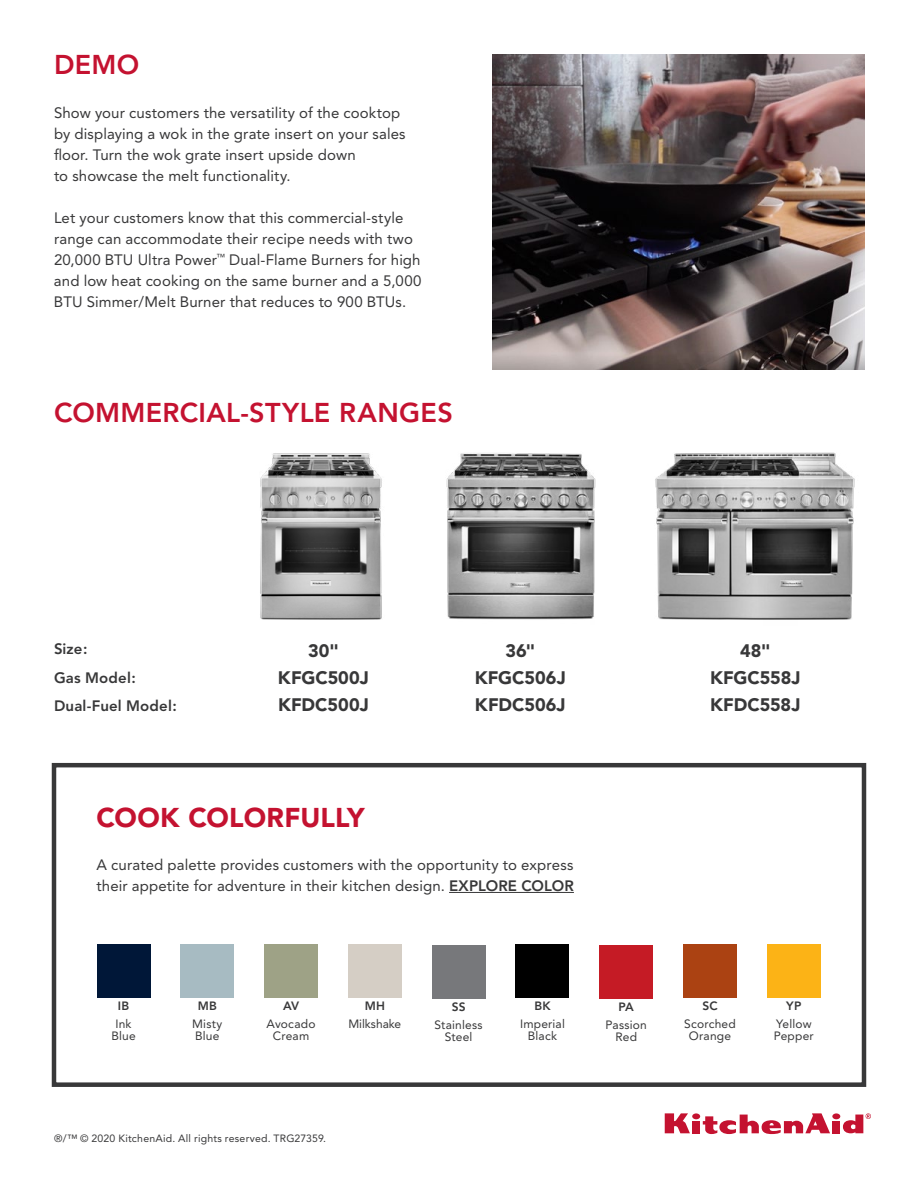
<style>
.page{position:relative;width:918px;height:1188px;background:#fff}
.page>*{position:absolute;margin:0;border:0;box-sizing:border-box;transform-origin:0 0}
.t1{font:800 27px "Avenir LT Std";letter-spacing:.01em;color:#c41230}
.t2{font:900 27px "Avenir LT Std";letter-spacing:.005em;color:#c41230}
.t3{font:900 18px/27px "Avenir";color:#383839;text-align:center}
.t4{font:15px/21px "Avenir";letter-spacing:.005em;color:#383839}
.t5{font:800 15px/28.5px "Avenir";letter-spacing:.01em;color:#383839}
.t6{font:12px/12px "Avenir";letter-spacing:.015em;color:#383839;text-align:center}
.t7{font:800 12px "Avenir";letter-spacing:.015em;color:#383839}
.t8{font:12px "Avenir";letter-spacing:-.005em;color:#383839}
.t9{font:10.5px "Avenir";letter-spacing:.02em;color:#383839}
.s1{font-weight:800}
</style>
<div class="page">
<div style="left:52px;top:763px;width:814px;height:324px;border:4px solid #383839"></div>
<hr style="left:449px;top:892px;width:125px;height:1px;background:#383839">
<img style="left:493px;top:54px;width:371px;height:315px">
<div style="left:692px;top:1121px;width:8px;height:12px;background:#c41230"></div>
<div style="left:692px;top:1113px;width:8px;height:6px;background:#c41230;border-radius:50%"></div>
<div style="left:832px;top:1121px;width:8px;height:12px;background:#c41230"></div>
<div style="left:832px;top:1113px;width:8px;height:6px;background:#c41230;border-radius:50%"></div>
<svg style="left:665px;top:1113px;width:25px;height:20px"></svg>
<svg style="left:703px;top:1113px;width:127px;height:21px"></svg>
<svg style="left:843px;top:1113px;width:28px;height:20px"></svg>
<img style="left:260px;top:453px;width:122px;height:167px">
<img style="left:446px;top:453px;width:150px;height:167px">
<img style="left:655px;top:452px;width:200px;height:168px">
<div style="left:599px;top:945px;width:54px;height:54px;background:#c51b25"></div>
<div style="left:180px;top:944px;width:54px;height:54px;background:#a7bbc2"></div>
<div style="left:432px;top:945px;width:54px;height:54px;background:#77787b"></div>
<div style="left:515px;top:944px;width:54px;height:54px;background:#000"></div>
<div style="left:348px;top:944px;width:54px;height:54px;background:#d5cec5"></div>
<div style="left:264px;top:944px;width:54px;height:54px;background:#9ea286"></div>
<div style="left:683px;top:944px;width:54px;height:54px;background:#ab4212"></div>
<div style="left:767px;top:944px;width:54px;height:54px;background:#fcb316"></div>
<div style="left:97px;top:944px;width:54px;height:54px;background:#001738"></div>
<h1 class="t1" style="left:54px;top:49px;width:87px">DEMO</h1>
<p class="t4" style="left:54px;top:103px;width:353px">Show your customers the versatility of the cooktop by displaying a wok in the grate insert on your sales floor. Turn the wok grate insert upside down<br>to showcase the melt functionality.</p>
<p class="t4" style="left:54px;top:208px;width:369px">Let your customers know that this commercial-style range can accommodate their recipe needs with two 20,000 BTU Ultra Power<sup>™</sup> Dual-Flame Burners for high and low heat cooking on the same burner and a 5,000<br>BTU Simmer/Melt Burner that reduces to 900 BTUs.</p>
<h1 class="t1" style="left:54px;top:396px;width:400px">COMMERCIAL-STYLE RANGES</h1>
<p class="t5" style="left:54px;top:635px;width:125px">Size:<br>Gas Model:<br>Dual-Fuel Model:</p>
<p class="t3" style="left:278px;top:638px;width:92px">30"<br>KFGC500J<br>KFDC500J</p>
<p class="t3" style="left:475px;top:638px;width:92px">36"<br>KFGC506J<br>KFDC506J</p>
<p class="t3" style="left:710px;top:638px;width:92px">48"<br>KFGC558J<br>KFDC558J</p>
<h1 class="t2" style="left:97px;top:801px;width:270px">COOK COLORFULLY</h1>
<p class="t4" style="left:97px;top:854px;width:479px">A curated palette provides customers with the opportunity to express their appetite for adventure in their kitchen design. <span class="s1">EXPLORE COLOR</span></p>
<p class="t7" style="left:118px;top:999px;width:13px">IB</p>
<p class="t6" style="left:111px;top:1018px;width:26px">Ink<br>Blue</p>
<p class="t7" style="left:198px;top:999px;width:21px">MB</p>
<p class="t6" style="left:192px;top:1018px;width:32px;text-align:left">Misty<br>Blue</p>
<p class="t7" style="left:283px;top:999px;width:18px">AV</p>
<p class="t6" style="left:267px;top:1018px;width:50px">Avocado<br>Cream</p>
<p class="t7" style="left:365px;top:999px;width:22px">MH</p>
<p class="t8" style="left:349px;top:1017px;width:54px">Milkshake</p>
<p class="t7" style="left:452px;top:1000px;width:15px">SS</p>
<p class="t6" style="left:435px;top:1019px;width:50px">Stainless<br>Steel</p>
<p class="t7" style="left:534px;top:999px;width:18px">BK</p>
<p class="t6" style="left:520px;top:1018px;width:46px">Imperial<br>Black</p>
<p class="t7" style="left:619px;top:1000px;width:17px">PA</p>
<p class="t6" style="left:606px;top:1019px;width:43px">Passion<br>Red</p>
<p class="t7" style="left:702px;top:999px;width:17px">SC</p>
<p class="t6" style="left:684px;top:1018px;width:53px">Scorched<br>Orange</p>
<p class="t7" style="left:786px;top:999px;width:17px">YP</p>
<p class="t6" style="left:774px;top:1018px;width:42px;text-align:left">Yellow<br>Pepper</p>
<p class="t9" style="left:54px;top:1132px;width:274px">®/™ © 2020 KitchenAid. All rights reserved. TRG27359.</p>
</div>
